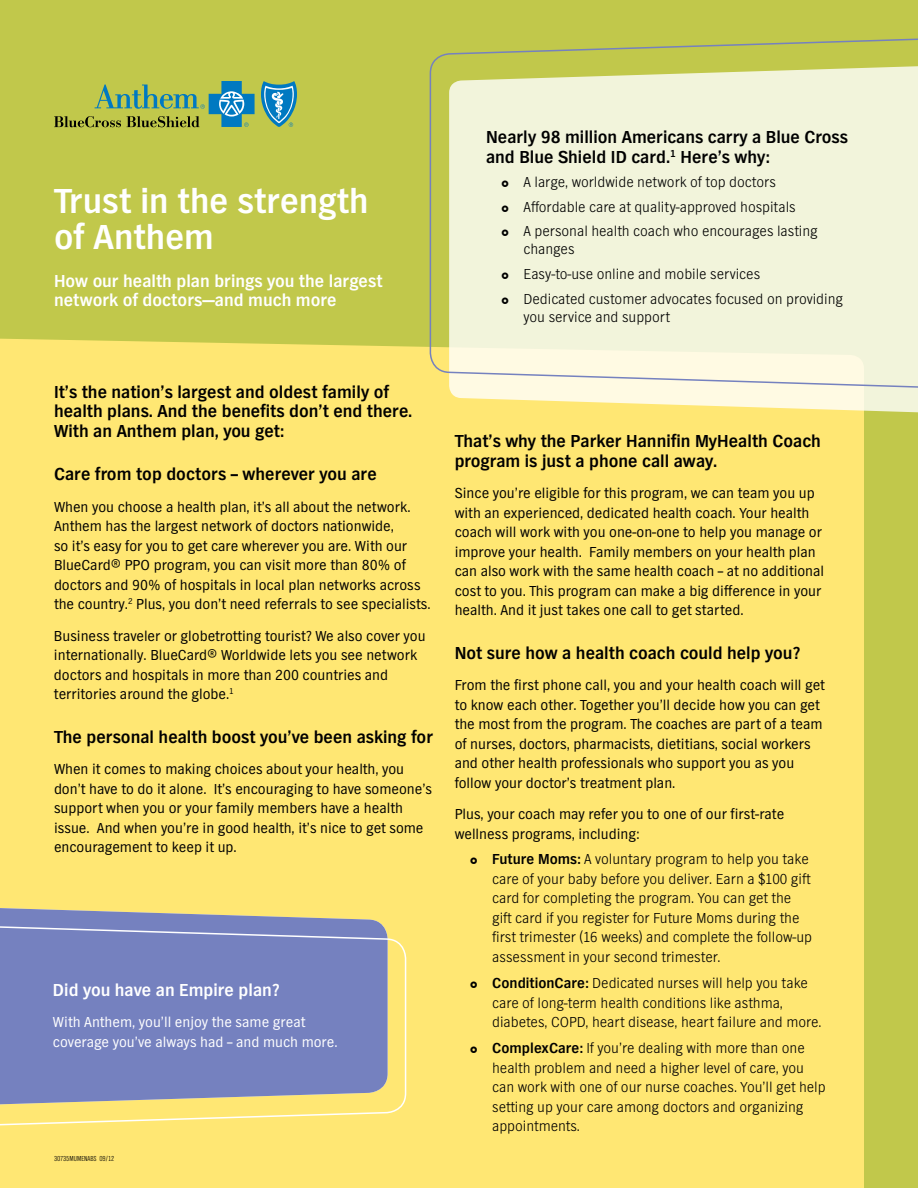
<style>
.page{position:relative;width:918px;height:1188px;background:#c1c84b}
.page>*{position:absolute;margin:0;border:0;box-sizing:border-box;transform-origin:0 0}
.t1{font:700 36px/36px "TV Nord EF";color:#fff}
.t2{font:700 18px/19.5px "TV Nord EF";color:#000}
.t3{font:700 18px/19.5px "TV Nord EF";color:#fff}
.t4{font:15px/19.5px "TV Nord EF";color:#000}
.t5{font:300 15px/19.5px "TV Nord EF";color:#000}
.t6{font:15px/19.5px "TV Nord EF";color:#fff}
.t7{font:300 7.5px "TV Nord Cond EF";color:#000}
.s1{font-weight:700}
</style>
<div class="page">
<div style="left:0;top:338px;width:864px;height:850px;background:#ffe773"></div>
<svg style="left:449px;top:407px;width:469px;height:25px;background:#f8e473"></svg>
<svg style="left:429px;top:38px;width:489px;height:369px;background:#ecedc8"></svg>
<svg style="left:0;top:902px;width:388px;height:18px;background:#d1c58d"></svg>
<svg style="left:0;top:920px;width:407px;height:212px;background:#9196b1"></svg>
<svg style="left:261px;top:81px;width:36px;height:46px"></svg>
<svg style="left:54px;top:81px;width:201px;height:46px"></svg>
<svg style="left:470px;top:858px;width:7px;height:6px"></svg>
<svg style="left:470px;top:982px;width:7px;height:6px"></svg>
<svg style="left:470px;top:1047px;width:7px;height:6px"></svg>
<svg style="left:502px;top:180px;width:6px;height:7px"></svg>
<svg style="left:502px;top:205px;width:6px;height:7px"></svg>
<svg style="left:502px;top:230px;width:6px;height:6px"></svg>
<svg style="left:502px;top:272px;width:6px;height:7px"></svg>
<svg style="left:502px;top:297px;width:6px;height:7px"></svg>
<h1 class="t1" style="left:54px;top:183px;width:316px">Trust in the strength of Anthem</h1>
<p class="t3" style="left:54px;top:271px;width:330px">How our health plan brings you the largest network of doctors—and much more</p>
<p class="t2" style="left:486px;top:128px;width:364px">Nearly 98 million Americans carry a Blue Cross and Blue Shield ID card.<sup>1</sup> Here’s why:</p>
<p class="t5" style="left:524px;top:169px;width:296px;line-height:24.8px">A large, worldwide network of top doctors<br>Affordable care at quality-approved hospitals<br>A personal health coach who encourages lasting</p>
<p class="t5" style="left:524px;top:237px;width:321px;line-height:24.8px">changes<br>Easy-to-use online and mobile services<br>Dedicated customer advocates focused on providing</p>
<p class="t5" style="left:524px;top:307px;width:148px">you service and support</p>
<p class="t2" style="left:54px;top:382px;width:360px">It’s the nation’s largest and oldest family of health plans. And the benefits don’t end there.<br>With an Anthem plan, you get:</p>
<p class="t2" style="left:54px;top:465px;width:324px">Care from top doctors – wherever you are</p>
<p class="t4" style="left:54px;top:497px;width:378px">When you choose a health plan, it’s all about the network.<br>Anthem has the largest network of doctors nationwide,<br>so it’s easy for you to get care wherever you are. With our BlueCard® PPO program, you can visit more than 80% of doctors and 90% of hospitals in local plan networks across the country.<sup>2</sup> Plus, you don’t need referrals to see specialists.</p>
<p class="t4" style="left:54px;top:626px;width:373px">Business traveler or globetrotting tourist? We also cover you internationally. BlueCard® Worldwide lets you see network doctors and hospitals in more than 200 countries and territories around the globe.<sup>1</sup></p>
<p class="t2" style="left:54px;top:727px;width:381px">The personal health boost you’ve been asking for</p>
<p class="t4" style="left:54px;top:759px;width:380px">When it comes to making choices about your health, you don’t have to do it alone. It’s encouraging to have someone’s support when you or your family members have a health issue. And when you’re in good health, it’s nice to get some encouragement to keep it up.</p>
<p class="t3" style="left:53px;top:980px;width:228px">Did you have an Empire plan?</p>
<p class="t6" style="left:53px;top:1012px;width:286px">With Anthem, you’ll enjoy the same great coverage you’ve always had – and much more.</p>
<p class="t7" style="left:54px;top:1155px;width:62px">30735MUMENABS 09/12</p>
<p class="t2" style="left:455px;top:432px;width:368px">That’s why the Parker Hannifin MyHealth Coach program is just a phone call away.</p>
<p class="t4" style="left:455px;top:484px;width:371px">Since you’re eligible for this program, we can team you up with an experienced, dedicated health coach. Your health coach will work with you one-on-one to help you manage or improve your health. Family members on your health plan can also work with the same health coach – at no additional cost to you. This program can make a big difference in your health. And it just takes one call to get started.</p>
<p class="t2" style="left:455px;top:643px;width:347px">Not sure how a health coach could help you?</p>
<p class="t4" style="left:455px;top:676px;width:372px">From the first phone call, you and your health coach will get to know each other. Together you’ll decide how you can get the most from the program. The coaches are part of a team of nurses, doctors, pharmacists, dietitians, social workers and other health professionals who support you as you follow your doctor’s treatment plan.</p>
<p class="t4" style="left:455px;top:805px;width:331px">Plus, your coach may refer you to one of our first-rate wellness programs, including:</p>
<p class="t5" style="left:492px;top:850px;width:321px"><span class="s1">Future Moms:</span> A voluntary program to help you take care of your baby before you deliver. Earn a $100 gift card for completing the program. You can get the gift card if you register for Future Moms during the first trimester (16 weeks) and complete the follow-up assessment in your second trimester.</p>
<p class="t5" style="left:492px;top:973px;width:331px"><span class="s1">ConditionCare:</span> Dedicated nurses will help you take care of long-term health conditions like asthma, diabetes, COPD, heart disease, heart failure and more.</p>
<p class="t5" style="left:492px;top:1039px;width:335px"><span class="s1">ComplexCare:</span> If you’re dealing with more than one health problem and need a higher level of care, you can work with one of our nurse coaches. You’ll get help setting up your care among doctors and organizing appointments.</p>
</div>
